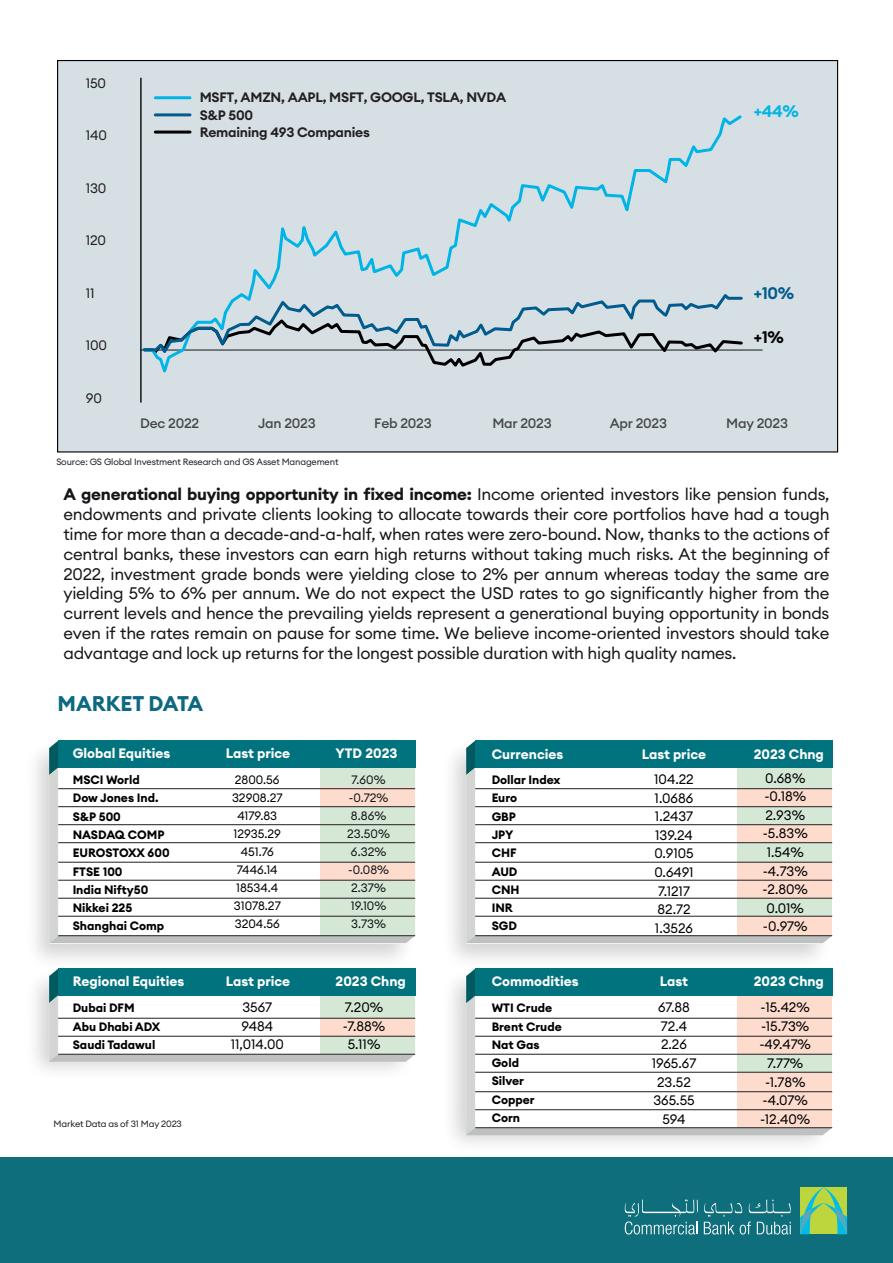
<style>
.page{position:relative;width:893px;height:1263px;background:#fff}
.page>*{position:absolute;margin:0;border:0;box-sizing:border-box;transform-origin:0 0}
.t1{font:700 21px "Euclid Circular A";color:#0e6882}
.t2{font:16.5px/19.8px "Euclid Circular A";letter-spacing:-.02em;color:#14171a;text-align:justify}
.t3{font:600 16.5px "Euclid Circular A";color:#00b5e5}
.t4{font:600 16.5px "Euclid Circular A";color:#015b8c}
.t5{font:600 16.5px "Euclid Circular A";color:#000001}
.t6{font:13.5px/18.6px "Euclid Circular A";color:#000001;text-align:center}
.t7{font:700 13.5px "Euclid Circular A";color:#fff}
.t8{font:600 13.5px/17.1px "Euclid Circular A";letter-spacing:-.02em;color:#231f20}
.t9{font:500 13.5px "Euclid Circular A";letter-spacing:-.02em;color:#46484a}
.t10{font:13.5px "Euclid Circular A";letter-spacing:-.02em;color:#231f20}
.t11{font:700 12px/18.3px "Euclid Circular A";color:#000001}
.t12{font:12px/18px "Euclid Circular A";color:#000001;text-align:center}
.t13{font:12px/18px "Euclid Circular A";color:#14171a;text-align:center}
.t14{font:9px "Euclid Circular A";letter-spacing:-.02em;color:#231f20}
.s1{font-weight:700}
</style>
<div class="page">
<div style="left:57px;top:60px;width:781px;height:392px;background:#d6dfe4;border:1px solid #000001"></div>
<hr style="left:140px;top:78px;width:2px;height:324px;background:#14171a">
<hr style="left:140px;top:350px;width:623px;height:1px;background:#14171a">
<svg style="left:141px;top:113px;width:601px;height:268px"></svg>
<svg style="left:141px;top:291px;width:603px;height:79px"></svg>
<hr style="left:155px;top:96px;width:35px;height:3px;background:#00b5e5">
<hr style="left:155px;top:113px;width:35px;height:3px;background:#015b8c">
<hr style="left:155px;top:131px;width:35px;height:3px;background:#000001">
<div style="left:0;top:1157px;width:893px;height:106px;background:#0e6e7b"></div>
<svg style="left:800px;top:1187px;width:47px;height:47px;background:#8dcc6b"></svg>
<svg style="left:625px;top:1199px;width:73px;height:35px"></svg>
<svg style="left:704px;top:1199px;width:87px;height:35px"></svg>
<img style="left:452px;top:740px;width:381px;height:220px">
<svg style="left:466px;top:741px;width:366px;height:202px"></svg>
<img style="left:452px;top:968px;width:381px;height:176px">
<svg style="left:466px;top:969px;width:366px;height:166px"></svg>
<img style="left:35px;top:976px;width:381px;height:95px">
<svg style="left:49px;top:976px;width:366px;height:86px"></svg>
<img style="left:35px;top:740px;width:381px;height:236px">
<div style="left:738px;top:768px;width:94px;height:168px;background:#d4e8d5"></div>
<div style="left:738px;top:789px;width:94px;height:18px;background:#fddcce"></div>
<div style="left:738px;top:825px;width:94px;height:18px;background:#fddcce"></div>
<div style="left:738px;top:862px;width:94px;height:36px;background:#fddcce"></div>
<div style="left:738px;top:916px;width:94px;height:20px;background:#fddcce"></div>
<div style="left:475px;top:741px;width:357px;height:27px;background:#00737f"></div>
<hr style="left:475px;top:788px;width:357px;height:1px;background:#231f20">
<hr style="left:475px;top:806px;width:357px;height:1px;background:#231f20">
<hr style="left:475px;top:824px;width:357px;height:1px;background:#231f20">
<hr style="left:475px;top:842px;width:357px;height:1px;background:#231f20">
<hr style="left:475px;top:862px;width:357px;height:1px;background:#231f20">
<hr style="left:475px;top:880px;width:357px;height:1px;background:#231f20">
<hr style="left:475px;top:898px;width:357px;height:1px;background:#231f20">
<hr style="left:475px;top:916px;width:357px;height:1px;background:#231f20">
<hr style="left:475px;top:935px;width:357px;height:1px;background:#231f20">
<div style="left:321px;top:969px;width:94px;height:85px;background:#d4e8d5"></div>
<div style="left:58px;top:969px;width:357px;height:27px;background:#00737f"></div>
<div style="left:321px;top:1018px;width:94px;height:18px;background:#fddcce"></div>
<hr style="left:58px;top:1018px;width:357px;height:1px;background:#231f20">
<hr style="left:58px;top:1036px;width:357px;height:1px;background:#231f20">
<hr style="left:58px;top:1054px;width:357px;height:1px;background:#231f20">
<div style="left:738px;top:993px;width:94px;height:135px;background:#d4e8d5"></div>
<div style="left:738px;top:1072px;width:94px;height:56px;background:#fddcce"></div>
<div style="left:738px;top:996px;width:94px;height:58px;background:#fddcce"></div>
<div style="left:475px;top:969px;width:357px;height:27px;background:#00737f"></div>
<hr style="left:475px;top:1018px;width:357px;height:1px;background:#231f20">
<hr style="left:475px;top:1036px;width:357px;height:1px;background:#231f20">
<hr style="left:475px;top:1054px;width:357px;height:1px;background:#231f20">
<hr style="left:475px;top:1072px;width:357px;height:1px;background:#231f20">
<hr style="left:475px;top:1091px;width:357px;height:1px;background:#231f20">
<hr style="left:475px;top:1109px;width:357px;height:1px;background:#231f20">
<hr style="left:475px;top:1127px;width:357px;height:1px;background:#231f20">
<svg style="left:49px;top:741px;width:366px;height:202px"></svg>
<p class="t10" style="left:86px;top:74px;width:22px">150</p>
<p class="t10" style="left:86px;top:127px;width:22px">140</p>
<p class="t10" style="left:86px;top:179px;width:22px">130</p>
<p class="t10" style="left:86px;top:232px;width:22px">120</p>
<p class="t10" style="left:86px;top:284px;width:10px">11</p>
<p class="t10" style="left:86px;top:337px;width:23px">100</p>
<p class="t10" style="left:86px;top:389px;width:17px">90</p>
<p class="t8" style="left:200px;top:89px;width:308px">MSFT, AMZN, AAPL, MSFT, GOOGL, TSLA, NVDA</p>
<p class="t8" style="left:200px;top:106px;width:172px">S&amp;P 500<br>Remaining 493 Companies</p>
<p class="t3" style="left:754px;top:100px;width:47px">+44%</p>
<p class="t4" style="left:754px;top:283px;width:42px">+10%</p>
<p class="t5" style="left:754px;top:327px;width:32px">+1%</p>
<p class="t9" style="left:140px;top:415px;width:61px">Dec 2022</p>
<p class="t9" style="left:258px;top:415px;width:59px">Jan 2023</p>
<p class="t9" style="left:374px;top:415px;width:59px">Feb 2023</p>
<p class="t9" style="left:492px;top:415px;width:61px">Mar 2023</p>
<p class="t9" style="left:610px;top:415px;width:59px">Apr 2023</p>
<p class="t9" style="left:726px;top:415px;width:63px">May 2023</p>
<p class="t14" style="left:56px;top:456px;width:284px">Source: GS Global Investment Research and GS Asset Management</p>
<p class="t2" style="left:63px;top:484px;width:768px"><span class="s1">A generational buying opportunity in fixed income:</span> Income oriented investors like pension funds, endowments and private clients looking to allocate towards their core portfolios have had a tough time for more than a decade-and-a-half, when rates were zero-bound. Now, thanks to the actions of central banks, these investors can earn high returns without taking much risks. At the beginning of 2022, investment grade bonds were yielding close to 2% per annum whereas today the same are yielding 5% to 6% per annum. We do not expect the USD rates to go significantly higher from the current levels and hence the prevailing yields represent a generational buying opportunity in bonds even if the rates remain on pause for some time. We believe income-oriented investors should take advantage and lock up returns for the longest possible duration with high quality names.</p>
<p class="t1" style="left:58px;top:690px;width:147px">MARKET DATA</p>
<p class="t7" style="left:73px;top:745px;width:99px">Global Equities</p>
<p class="t11" style="left:73px;top:771px;width:98px">MSCI World<br>Dow Jones Ind.<br>S&amp;P 500<br>NASDAQ COMP<br>EUROSTOXX 600<br>FTSE 100<br>India Nifty50<br>Nikkei 225<br>Shanghai Comp</p>
<p class="t13" style="left:347px;top:771px;width:44px">7.60% -0.72%<br>8.86%<br>23.50%<br>6.32% -0.08%<br>2.37%<br>19.10%<br>3.73%</p>
<p class="t7" style="left:226px;top:745px;width:66px">Last price</p>
<p class="t7" style="left:336px;top:745px;width:63px">YTD 2023</p>
<p class="t12" style="left:232px;top:771px;width:52px">2800.56<br>32908.27<br>4179.83<br>12935.29<br>451.76<br>7446.14<br>18534.4<br>31078.27<br>3204.56</p>
<p class="t7" style="left:73px;top:973px;width:113px">Regional Equities</p>
<p class="t7" style="left:226px;top:973px;width:66px">Last price</p>
<p class="t7" style="left:336px;top:973px;width:72px">2023 Chng</p>
<p class="t11" style="left:73px;top:999px;width:89px">Dubai DFM<br>Abu Dhabi ADX<br>Saudi Tadawul</p>
<p class="t6" style="left:231px;top:998px;width:55px">3567<br>9484<br>11,014.00</p>
<p class="t6" style="left:343px;top:998px;width:44px">7.20% -7.88%<br>5.11%</p>
<p class="t14" style="left:54px;top:1118px;width:130px">Market Data as of 31 May 2023</p>
<p class="t7" style="left:492px;top:745px;width:73px">Currencies</p>
<p class="t7" style="left:642px;top:745px;width:66px">Last price</p>
<p class="t7" style="left:754px;top:745px;width:72px">2023 Chng</p>
<p class="t11" style="left:492px;top:771px;width:70px">Dollar Index<br>Euro<br>GBP<br>JPY<br>CHF<br>AUD<br>CNH<br>INR<br>SGD</p>
<p class="t6" style="left:654px;top:770px;width:41px;text-align:left">104.22<br>1.0686<br>1.2437<br>139.24<br>0.9105<br>0.6491<br>7.1217<br>82.72<br>1.3526</p>
<p class="t6" style="left:763px;top:768px;width:47px">0.68% -0.18%<br>2.93% -5.83%<br>1.54% -4.73% -2.80%<br>0.01% -0.97%</p>
<p class="t7" style="left:492px;top:973px;width:89px">Commodities</p>
<p class="t7" style="left:660px;top:973px;width:30px">Last</p>
<p class="t7" style="left:754px;top:973px;width:72px">2023 Chng</p>
<p class="t11" style="left:492px;top:999px;width:72px">WTI Crude<br>Brent Crude<br>Nat Gas<br>Gold<br>Silver<br>Copper<br>Corn</p>
<p class="t6" style="left:652px;top:998px;width:46px">67.88<br>72.4<br>2.26<br>1965.67<br>23.52<br>365.55<br>594</p>
<p class="t6" style="left:759px;top:998px;width:53px">-15.42% -15.73% -49.47%<br>7.77% -1.78% -4.07% -12.40%</p>
</div>
